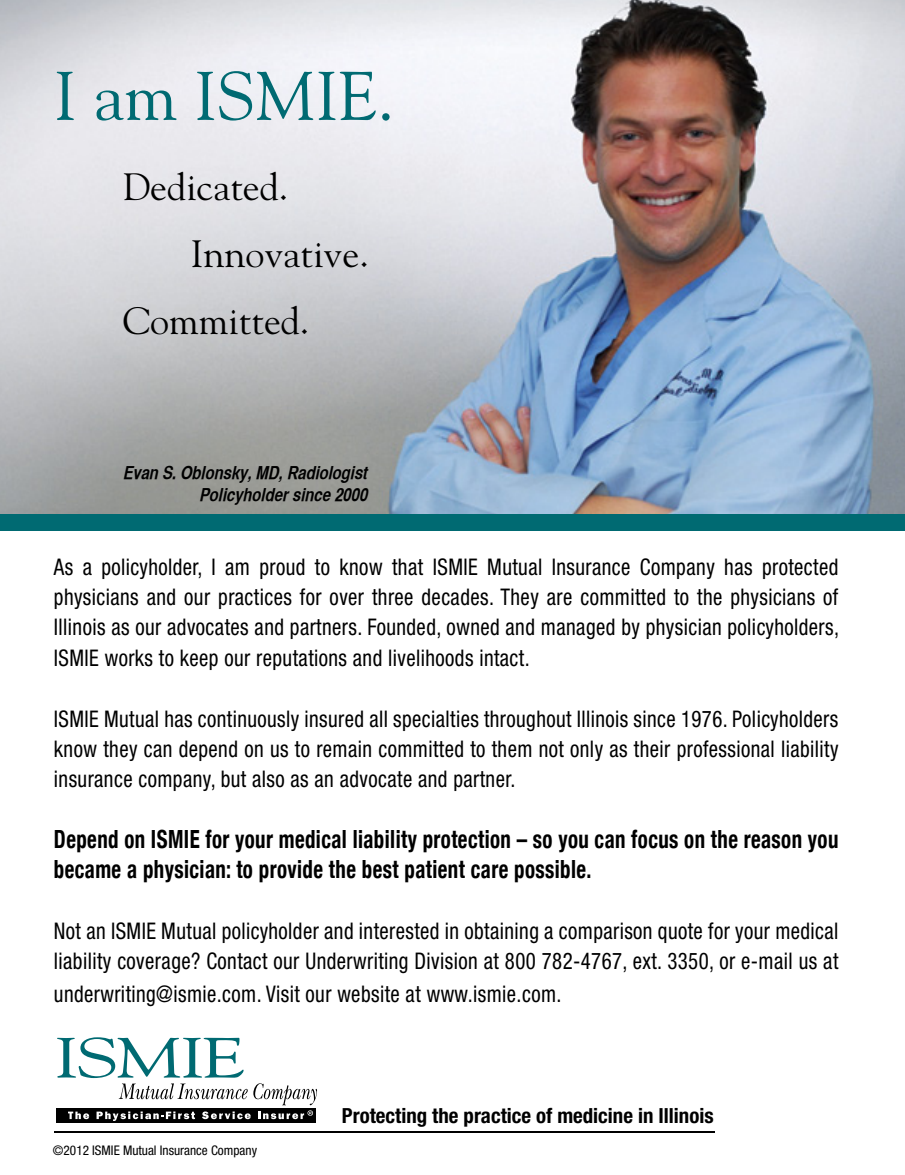
<style>
.page{position:relative;width:905px;height:1175px;background:#fff}
.page>*{position:absolute;margin:0;border:0;box-sizing:border-box;transform-origin:0 0}
.t1{font:68.25px "Goudy";color:#006a72}
.t2{font:37.95px "Goudy";color:#000}
.t3{font:700 condensed 25.05px/30.3px "Helvetica Neue";letter-spacing:.02em;color:#000;scale:.83 1}
.t4{font:condensed 22.95px/30.3px "Helvetica Neue LT Std";letter-spacing:.02em;color:#000;text-align:justify;scale:.91 1}
.t5{font:700 condensed 20.85px "Helvetica Neue LT Pro";color:#000}
.t6{font:italic 18px/21.6px "Helvetica CY Bold";color:#000;text-align:right}
.t7{font:condensed 13.2px "Helvetica Neue LT Std";color:#000}
.s1{font-family:"Arrus BT"}
</style>
<div class="page">
<img style="left:0;top:0;width:904px;height:514px">
<div style="left:0;top:514px;width:904px;height:17px;background:#006a72"></div>
<div style="left:57px;top:1108px;width:259px;height:15px;background:#000"></div>
<svg style="left:57px;top:1037px;width:260px;height:84px"></svg>
<hr style="left:54px;top:1131px;width:660px;height:2px;background:#000">
<h1 class="t1" style="left:54px;top:54px;width:343px">I am ISMIE<span class="s1">.</span></h1>
<h2 class="t2" style="left:123px;top:164px;width:167px">Dedicated.</h2>
<h2 class="t2" style="left:191px;top:230px;width:179px">Innovative.</h2>
<h2 class="t2" style="left:123px;top:297px;width:188px">Committed.</h2>
<p class="t6" style="left:124px;top:461px;width:246px">Evan S. Oblonsky, MD, Radiologist<br>Policyholder since 2000</p>
<p class="t4" style="left:54px;top:551px;width:864px">As a policyholder, I am proud to know that ISMIE Mutual Insurance Company has protected physicians and our practices for over three decades. They are committed to the physicians of Illinois as our advocates and partners. Founded, owned and managed by physician policyholders, ISMIE works to keep our reputations and livelihoods intact.</p>
<p class="t4" style="left:54px;top:703px;width:863px">ISMIE Mutual has continuously insured all specialties throughout Illinois since 1976. Policyholders know they can depend on us to remain committed to them not only as their professional liability insurance company, but also as an advocate and partner.</p>
<p class="t3" style="left:54px;top:823px;width:946px">Depend on ISMIE for your medical liability protection – so you can focus on the reason you became a physician: to provide the best patient care possible.</p>
<p class="t4" style="left:54px;top:915px;width:863px;line-height:31.3px">Not an ISMIE Mutual policyholder and interested in obtaining a comparison quote for your medical liability coverage? Contact our Underwriting Division at 800 782-4767, ext. 3350, or e-mail us at underwriting@ismie.com. Visit our website at www.ismie.com.</p>
<p class="t7" style="left:53px;top:1143px;width:206px">©2012 ISMIE Mutual Insurance Company</p>
<p class="t5" style="left:342px;top:1103px;width:373px">Protecting the practice of medicine in Illinois</p>
</div>
